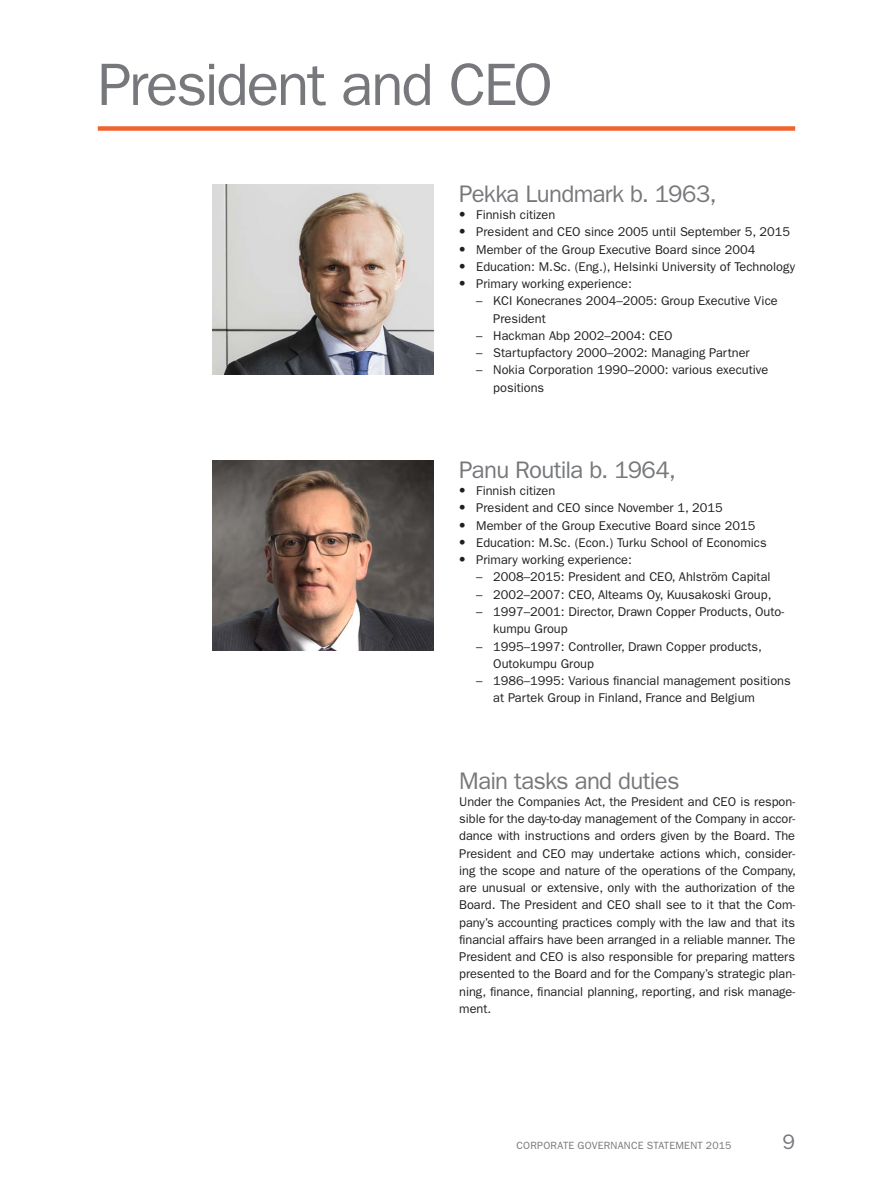
<style>
.page{position:relative;width:893px;height:1191px;background:#fff}
.page>*{position:absolute;margin:0;border:0;box-sizing:border-box;transform-origin:0 0}
.t1{font:60px "ITC Franklin Gothic Std";letter-spacing:-.04em;color:#76787b}
.t2{font:24px "ITC Franklin Gothic Std";letter-spacing:-.03em;color:#76787b}
.t3{font:21px "ITC Franklin Gothic Std";color:#76787b}
.P_1_base{font:12.75px/17.2px "ITC Franklin Gothic Std";color:#231f20}
.t4{font:10.5px "ITC Franklin Gothic Std";letter-spacing:.02em;color:#76787b}
.s1{font-family:"Franklin Gothic Std"}
</style>
<div class="page">
<img style="left:213px;top:185px;width:221px;height:189px">
<img style="left:213px;top:461px;width:221px;height:189px">
<div style="left:98px;top:126px;width:697px;height:5px;background:#f2642f"></div>
<p class="t1" style="left:98px;top:50px;width:456px">President and CEO</p>
<p class="t2" style="left:459px;top:180px;width:259px">Pekka Lundmark b. 1963,</p>
<p class="P_1_base" style="left:459px;top:206px;width:98px"><span class="s1">•</span> Finnish citizen</p>
<p class="P_1_base" style="left:459px;top:223px;width:332px"><span class="s1">•</span> President and CEO since 2005 until September 5, 2015</p>
<p class="P_1_base" style="left:459px;top:241px;width:298px"><span class="s1">•</span> Member of the Group Executive Board since 2004</p>
<p class="P_1_base" style="left:459px;top:258px;width:337px"><span class="s1">•</span> Education: M.Sc. (Eng.), Helsinki University of Technology</p>
<p class="P_1_base" style="left:459px;top:275px;width:174px"><span class="s1">•</span> Primary working experience:</p>
<p class="P_1_base" style="left:493px;top:292px;width:286px;text-indent:-17px">– KCI Konecranes 2004–2005: Group Executive Vice<br>President</p>
<p class="P_1_base" style="left:476px;top:327px;width:198px">– Hackman Abp 2002–2004: CEO</p>
<p class="P_1_base" style="left:476px;top:344px;width:275px">– Startupfactory 2000–2002: Managing Partner</p>
<p class="P_1_base" style="left:493px;top:361px;width:277px;text-indent:-17px">– Nokia Corporation 1990–2000: various executive positions</p>
<p class="t2" style="left:459px;top:456px;width:218px">Panu Routila b. 1964,</p>
<p class="P_1_base" style="left:459px;top:482px;width:98px"><span class="s1">•</span> Finnish citizen</p>
<p class="P_1_base" style="left:459px;top:499px;width:265px"><span class="s1">•</span> President and CEO since November 1, 2015</p>
<p class="P_1_base" style="left:459px;top:517px;width:298px"><span class="s1">•</span> Member of the Group Executive Board since 2015</p>
<p class="P_1_base" style="left:459px;top:534px;width:309px"><span class="s1">•</span> Education: M.Sc. (Econ.) Turku School of Economics</p>
<p class="P_1_base" style="left:459px;top:551px;width:174px"><span class="s1">•</span> Primary working experience:</p>
<p class="P_1_base" style="left:476px;top:568px;width:296px">– 2008–2015: President and CEO, Ahlström Capital</p>
<p class="P_1_base" style="left:476px;top:586px;width:297px">– 2002–2007: CEO, Alteams Oy, Kuusakoski Group,</p>
<p class="P_1_base" style="left:493px;top:603px;width:292px;text-indent:-17px">– 1997–2001: Director, Drawn Copper Products, Outo&shy;kumpu Group</p>
<p class="P_1_base" style="left:493px;top:637px;width:270px;text-indent:-17px">– 1995–1997: Controller, Drawn Copper products,<br>Outokumpu Group</p>
<p class="P_1_base" style="left:493px;top:672px;width:299px;text-indent:-17px">– 1986–1995: Various financial management positions at Partek Group in Finland, France and Belgium</p>
<p class="t2" style="left:459px;top:766px;width:222px">Main tasks and duties</p>
<p class="P_1_base" style="left:459px;top:793px;width:338px;text-align:justify">Under the Companies Act, the President and CEO is respon&shy;sible for the day-to-day management of the Company in accor&shy;dance with instructions and orders given by the Board. The President and CEO may undertake actions which, consider&shy;ing the scope and nature of the operations of the Company, are unusual or extensive, only with the authorization of the Board. The President and CEO shall see to it that the Com&shy;pany’s accounting practices comply with the law and that its financial affairs have been arranged in a reliable manner. The President and CEO is also responsible for preparing matters presented to the Board and for the Company’s strategic plan&shy;ning, finance, financial planning, reporting, and risk manage&shy;ment.</p>
<p class="t4" style="left:517px;top:1139px;width:216px">CORPORATE GOVERNANCE STATEMENT 2015</p>
<h3 class="t3" style="left:783px;top:1129px;width:14px">9</h3>
</div>
